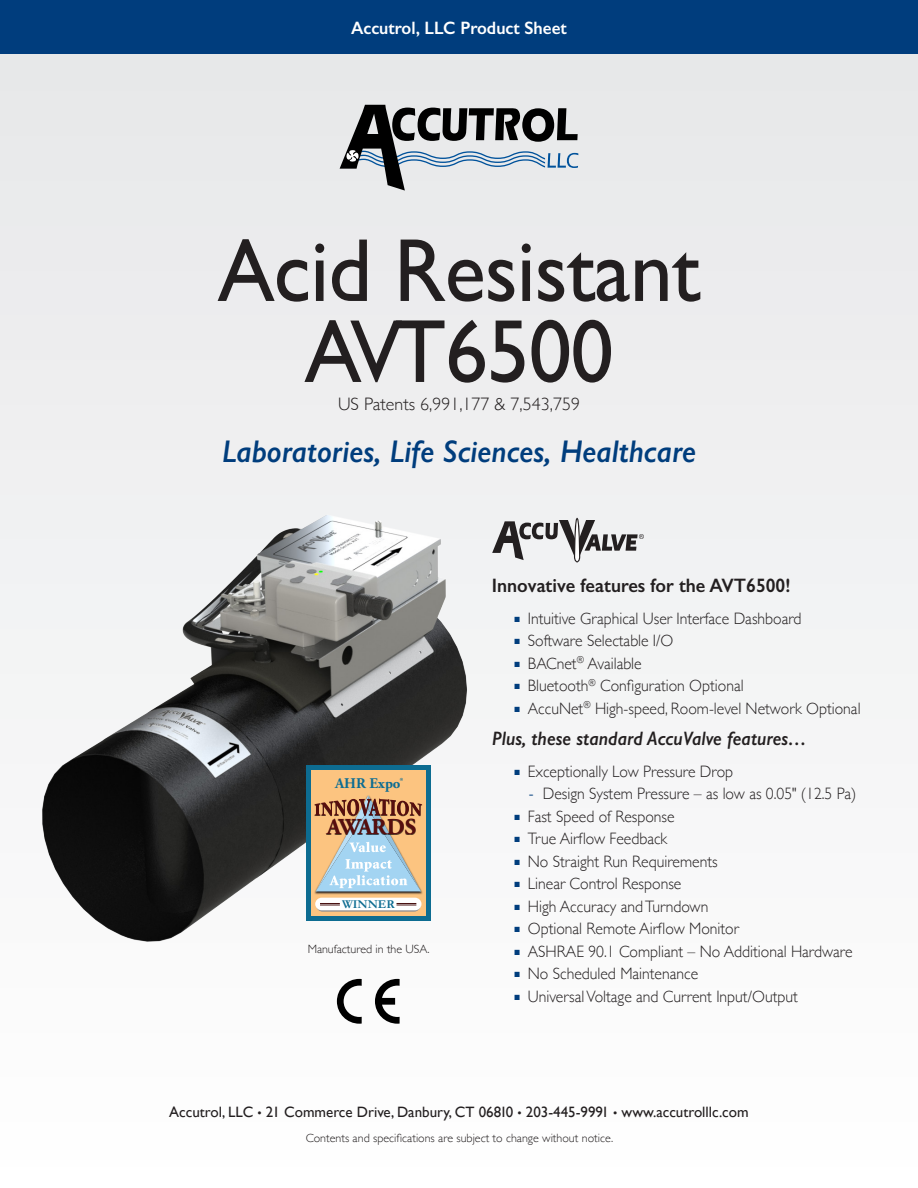
<style>
.page{position:relative;width:918px;height:1188px;background:#fff}
.page>*{position:absolute;margin:0;border:0;box-sizing:border-box;transform-origin:0 0}
.CoverTitle{font:90px/81px "Gill Sans";letter-spacing:-.01em;color:#231f20;text-align:center;scale:.95 1}
.CoverEmphasis{font:italic 600 31.5px "Gill Sans";color:#003d7d;scale:.95 1}
.t1{font:700 22.8px "Adobe Garamond Pro";letter-spacing:-.04em;color:#570e0e}
.Subhead1{font:italic 600 19.5px "Gill Sans";color:#231f20;scale:.95 1}
.Subhead1-2{font:600 19.5px "Gill Sans";color:#231f20;scale:.95 1}
.CoverPatent{font:300 18px "Gill Sans";color:#231f20}
.t2{font:600 18px "Gill Sans";color:#fff;scale:.95 1}
.t3{font:300 16.5px "Gill Sans";color:#231f20;scale:.95 1}
.t4{font:15px "Gill Sans";color:#231f20}
.t5{font:700 14.7px "Adobe Garamond Pro";color:#0d6d93}
.CoverNote{font:300 12px "Gill Sans";color:#231f20}
.t6{font:700 12px "Garamond";color:#0d6c91}
.s1{color:#003d7d}
.s2{font-weight:700;font-size:7.5px;color:#003d7d}
.s3{font-size:12px}
</style>
<div class="page">
<div style="left:0;top:50px;width:918px;height:1138px;background:linear-gradient(to right,#f1f2f2,#f3f4f4)"></div>
<svg style="left:340px;top:105px;width:238px;height:86px"></svg>
<div style="left:0;top:0;width:918px;height:54px;background:#003d7d"></div>
<svg style="left:496px;top:518px;width:148px;height:44px"></svg>
<img style="left:0;top:466px;width:496px;height:492px">
<div style="left:306px;top:765px;width:124px;height:155px;background:#0d6c91"></div>
<div style="left:311px;top:770px;width:115px;height:146px;background:#fcc480"></div>
<img style="left:314px;top:804px;width:109px;height:91px">
<svg style="left:316px;top:899px;width:105px;height:13px"></svg>
<div style="left:315px;top:898px;width:106px;height:12px;background:#fff;border-radius:6px"></div>
<svg style="left:315px;top:795px;width:107px;height:96px"></svg>
<svg style="left:320px;top:903px;width:20px;height:3px"></svg>
<svg style="left:397px;top:903px;width:19px;height:3px"></svg>
<svg style="left:375px;top:979px;width:25px;height:45px"></svg>
<svg style="left:337px;top:979px;width:25px;height:45px"></svg>
<p class="t2" style="left:351px;top:17px;width:229px">Accutrol, LLC Product Sheet</p>
<p class="CoverTitle" style="left:218px;top:229px;width:510px">Acid Resistant<br>AVT6500</p>
<p class="CoverPatent" style="left:338px;top:390px;width:244px">US Patents 6,991,177 &amp; 7,543,759</p>
<p class="CoverEmphasis" style="left:222px;top:433px;width:501px">Laboratories, Life Sciences, Healthcare</p>
<p class="t5" style="left:335px;top:775px;width:70px">AHR Expo<sup>®</sup></p>
<p class="t1" style="left:327px;top:813px;width:91px">AWARDS</p>
<p class="t6" style="left:342px;top:896px;width:54px">WINNER</p>
<p class="CoverNote" style="left:308px;top:940px;width:124px">Manufactured in the USA.</p>
<p class="Subhead1-2" style="left:492px;top:574px;width:316px">Innovative features for the AVT6500!</p>
<p class="t3" style="left:514px;top:605px;width:304px"><span class="s1">■</span> Intuitive Graphical User Interface Dashboard</p>
<p class="t3" style="left:514px;top:628px;width:169px"><span class="s1">■</span> Software Selectable I/O</p>
<p class="t3" style="left:514px;top:650px;width:135px"><span class="s1">■</span> BACnet<sup>®</sup> Available</p>
<p class="t3" style="left:514px;top:673px;width:243px"><span class="s1">■</span> Bluetooth<sup>®</sup> Configuration Optional</p>
<p class="t3" style="left:514px;top:695px;width:366px"><span class="s1">■</span> AccuNet<sup>®</sup> High-speed, Room-level Network Optional</p>
<p class="Subhead1" style="left:492px;top:727px;width:333px">Plus, these standard AccuValve features…</p>
<p class="t3" style="left:514px;top:758px;width:232px"><span class="s1">■</span> Exceptionally Low Pressure Drop</p>
<p class="t3" style="left:529px;top:781px;width:346px"><span class="s2">–</span> Design System Pressure – as low as 0.05" (12.5 Pa)</p>
<p class="t3" style="left:514px;top:803px;width:170px"><span class="s1">■</span> Fast Speed of Response</p>
<p class="t3" style="left:514px;top:826px;width:163px"><span class="s1">■</span> True Airflow Feedback</p>
<p class="t3" style="left:514px;top:848px;width:216px"><span class="s1">■</span> No Straight Run Requirements</p>
<p class="t3" style="left:514px;top:871px;width:177px"><span class="s1">■</span> Linear Control Response</p>
<p class="t3" style="left:514px;top:893px;width:206px"><span class="s1">■</span> High Accuracy and Turndown</p>
<p class="t3" style="left:514px;top:916px;width:238px"><span class="s1">■</span> Optional Remote Airflow Monitor</p>
<p class="t3" style="left:514px;top:938px;width:358px"><span class="s1">■</span> ASHRAE 90.1 Compliant – No Additional Hardware</p>
<p class="t3" style="left:514px;top:961px;width:195px"><span class="s1">■</span> No Scheduled Maintenance</p>
<p class="t3" style="left:514px;top:983px;width:300px"><span class="s1">■</span> Universal Voltage and Current Input/Output</p>
<p class="t4" style="left:169px;top:1103px;width:581px">Accutrol, LLC <span class="s3">•</span> 21 Commerce Drive, Danbury, CT 06810 <span class="s3">•</span> 203-445-9991 <span class="s3">•</span> www.accutrolllc.com</p>
<p class="CoverNote" style="left:306px;top:1129px;width:309px">Contents and specifications are subject to change without notice.</p>
</div>
